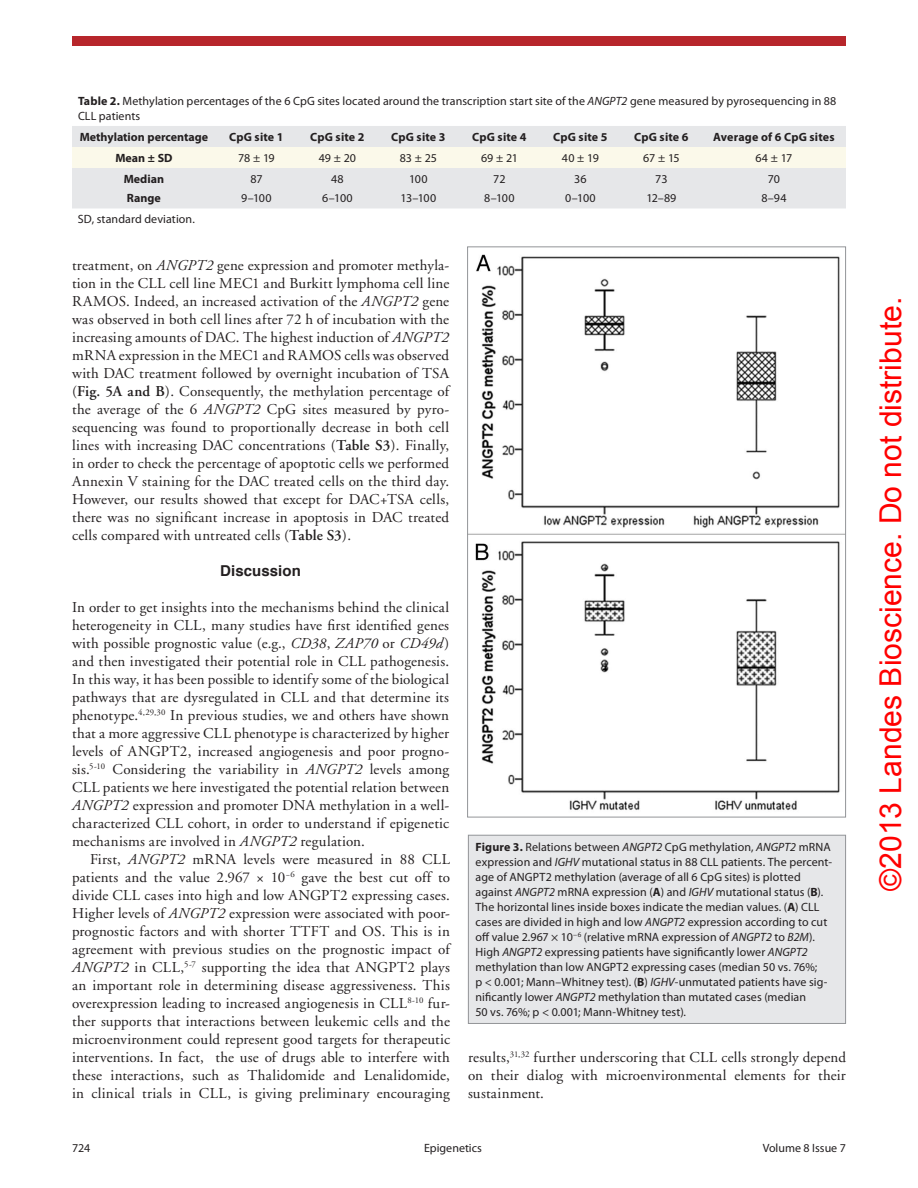
<style>
.page{position:relative;width:918px;height:1188px;background:#fff}
.page>*{position:absolute;margin:0;border:0;box-sizing:border-box;transform-origin:0 0}
.t1{font:30.15px "Arial";color:#f00}
.t2{font:15px/18px "Adobe Garamond";letter-spacing:.015em;color:#231f20;text-align:justify}
.t3{font:700 15px "Helvetica";letter-spacing:.005em;color:#231f20}
.t4{font:12px/15px "Myriad Pro";letter-spacing:.01em;color:#231f20;text-align:center}
.t5{font:700 12px/19.5px "Myriad Pro";letter-spacing:.005em;color:#231f20}
.s1{font-weight:700}
.s2{font-style:italic}
.s3{font-weight:600}
</style>
<div class="page">
<div style="left:72px;top:36px;width:774px;height:10px;background:#b7262b"></div>
<div style="left:72px;top:126px;width:774px;height:82px;background:#e6e7e9"></div>
<div style="left:72px;top:147px;width:774px;height:21px;background:#fbf9ea"></div>
<div style="left:468px;top:835px;width:378px;height:188px;background:#e6e7e9"></div>
<div style="left:468px;top:835px;width:378px;height:189px;border:1px solid #939598"></div>
<img style="left:469px;top:254px;width:375px;height:556px">
<p class="t4" style="left:78px;top:93px;width:760px;text-align:left"><span class="s1">Table 2.</span> Methylation percentages of the 6 CpG sites located around the transcription start site of the <span class="s2">ANGPT2</span> gene measured by pyrosequencing in 88<br>CLL patients</p>
<p class="t5" style="left:80px;top:127px;width:130px">Methylation percentage</p>
<p class="t5" style="left:229px;top:127px;width:56px">CpG site 1</p>
<p class="t5" style="left:310px;top:127px;width:56px">CpG site 2</p>
<p class="t5" style="left:391px;top:127px;width:56px">CpG site 3</p>
<p class="t5" style="left:472px;top:127px;width:56px">CpG site 4</p>
<p class="t5" style="left:553px;top:127px;width:56px">CpG site 5</p>
<p class="t5" style="left:634px;top:127px;width:56px">CpG site 6</p>
<p class="t5" style="left:713px;top:127px;width:123px">Average of 6 CpG sites</p>
<p class="t5" style="left:115px;top:148px;width:59px">Mean ± SD</p>
<p class="t4" style="left:238px;top:150px;width:38px">78 ± 19</p>
<p class="t4" style="left:319px;top:150px;width:39px">49 ± 20</p>
<p class="t4" style="left:400px;top:150px;width:39px">83 ± 25</p>
<p class="t4" style="left:481px;top:150px;width:38px">69 ± 21</p>
<p class="t4" style="left:562px;top:150px;width:39px">40 ± 19</p>
<p class="t4" style="left:643px;top:150px;width:38px">67 ± 15</p>
<p class="t4" style="left:756px;top:150px;width:38px">64 ± 17</p>
<p class="t5" style="left:124px;top:169px;width:42px">Median<br>Range</p>
<p class="t4" style="left:241px;top:169px;width:32px;line-height:19.5px">87<br>9–100</p>
<p class="t4" style="left:322px;top:169px;width:32px;line-height:19.5px">48<br>6–100</p>
<p class="t4" style="left:401px;top:169px;width:37px;line-height:19.5px">100<br>13–100</p>
<p class="t4" style="left:484px;top:169px;width:32px;line-height:19.5px">72<br>8–100</p>
<p class="t4" style="left:565px;top:169px;width:32px;line-height:19.5px">36<br>0–100</p>
<p class="t4" style="left:646px;top:169px;width:32px;line-height:19.5px">73<br>12–89</p>
<p class="t4" style="left:761px;top:169px;width:27px;line-height:19.5px">70<br>8–94</p>
<p class="t4" style="left:78px;top:212px;width:118px">SD, standard deviation.</p>
<p class="t2" style="left:72px;top:257px;width:379px">treatment, on <span class="s2">ANGPT2</span> gene expression and promoter methyla&shy;tion in the CLL cell line MEC1 and Burkitt lymphoma cell line RAMOS. Indeed, an increased activation of the <span class="s2">ANGPT2</span> gene was observed in both cell lines after 72 h of incubation with the increasing amounts of DAC. The highest induction of <span class="s2">ANGPT2 </span>mRNA expression in the MEC1 and RAMOS cells was observed with DAC treatment followed by overnight incubation of TSA (<span class="s3">Fig. 5A and B</span>). Consequently, the methylation percentage of the average of the 6 <span class="s2">ANGPT2</span> CpG sites measured by pyro&shy;sequencing was found to proportionally decrease in both cell lines with increasing DAC concentrations (<span class="s3">Table S3</span>). Finally, in order to check the percentage of apoptotic cells we performed Annexin V staining for the DAC treated cells on the third day.<br>However, our results showed that except for DAC+TSA cells, there was no significant increase in apoptosis in DAC treated cells compared with untreated cells (<span class="s3">Table S3</span>).</p>
<p class="t3" style="left:220px;top:559px;width:82px">Discussion</p>
<p class="t2" style="left:72px;top:599px;width:379px">In order to get insights into the mechanisms behind the clinical heterogeneity in CLL, many studies have first identified genes with possible prognostic value (e.g., <span class="s2">CD38</span>, <span class="s2">ZAP70</span> or <span class="s2">CD49d</span>) and then investigated their potential role in CLL pathogenesis.<br>In this way, it has been possible to identify some of the biological pathways that are dysregulated in CLL and that determine its phenotype.<sup>4,29,30</sup> In previous studies, we and others have shown that a more aggressive CLL phenotype is characterized by higher levels of ANGPT2, increased angiogenesis and poor progno&shy;sis.<sup>5-10</sup> Considering the variability in <span class="s2">ANGPT2</span> levels among CLL patients we here investigated the potential relation between <span class="s2">ANGPT2</span> expression and promoter DNA methylation in a well&shy;characterized CLL cohort, in order to understand if epigenetic mechanisms are involved in <span class="s2">ANGPT2</span> regulation.</p>
<p class="t2" style="left:72px;top:851px;width:379px;text-indent:18px">First, <span class="s2">ANGPT2</span> mRNA levels were measured in 88 CLL patients and the value 2.967 × 10<sup>−6</sup> gave the best cut off to divide CLL cases into high and low ANGPT2 expressing cases.<br>Higher levels of <span class="s2">ANGPT2</span> expression were associated with poor&shy;prognostic factors and with shorter TTFT and OS. This is in agreement with previous studies on the prognostic impact of <span class="s2">ANGPT2</span> in CLL,<sup>5-7</sup> supporting the idea that ANGPT2 plays an important role in determining disease aggressiveness. This overexpression leading to increased angiogenesis in CLL<sup>8-10</sup> fur&shy;ther supports that interactions between leukemic cells and the microenvironment could represent good targets for therapeutic interventions. In fact, the use of drugs able to interfere with these interactions, such as Thalidomide and Lenalidomide, in clinical trials in CLL, is giving preliminary encouraging</p>
<p class="t4" style="left:475px;top:840px;width:358px;text-align:left"><span class="s1">Figure 3.</span> Relations between <span class="s2">ANGPT2</span> CpG methylation, <span class="s2">ANGPT2</span> mRNA expression and <span class="s2">IGHV</span> mutational status in 88 CLL patients. The percent&shy;age of ANGPT2 methylation (average of all 6 CpG sites) is plotted against <span class="s2">ANGPT2</span> mRNA expression (<span class="s1">A</span>) and <span class="s2">IGHV</span> mutational status (<span class="s1">B</span>).<br>The horizontal lines inside boxes indicate the median values. (<span class="s1">A</span>) CLL cases are divided in high and low <span class="s2">ANGPT2</span> expression according to cut off value 2.967 × 10<sup>−6</sup> (relative mRNA expression of <span class="s2">ANGPT2</span> to <span class="s2">B2M</span>).<br>High <span class="s2">ANGPT2</span> expressing patients have significantly lower <span class="s2">ANGPT2 </span>methylation than low ANGPT2 expressing cases (median 50 vs. 76%;<br>p &lt; 0.001; Mann–Whitney test). (<span class="s1">B</span>) <span class="s2">IGHV</span>-unmutated patients have sig&shy;nificantly lower <span class="s2">ANGPT2</span> methylation than mutated cases (median<br>50 vs. 76%; p &lt; 0.001; Mann-Whitney test).</p>
<p class="t2" style="left:468px;top:1049px;width:379px">results,<sup>31,32</sup> further underscoring that CLL cells strongly depend on their dialog with microenvironmental elements for their sustainment.</p>
<p class="t4" style="left:72px;top:1140px;width:20px">724</p>
<p class="t4" style="left:424px;top:1140px;width:59px">Epigenetics</p>
<p class="t4" style="left:763px;top:1140px;width:85px">Volume 8 Issue 7</p>
<h1 class="t1" style="left:871px;top:891px;width:595px;rotate:-90deg">©2013 Landes Bioscience. Do not distribute.</h1>
</div>
